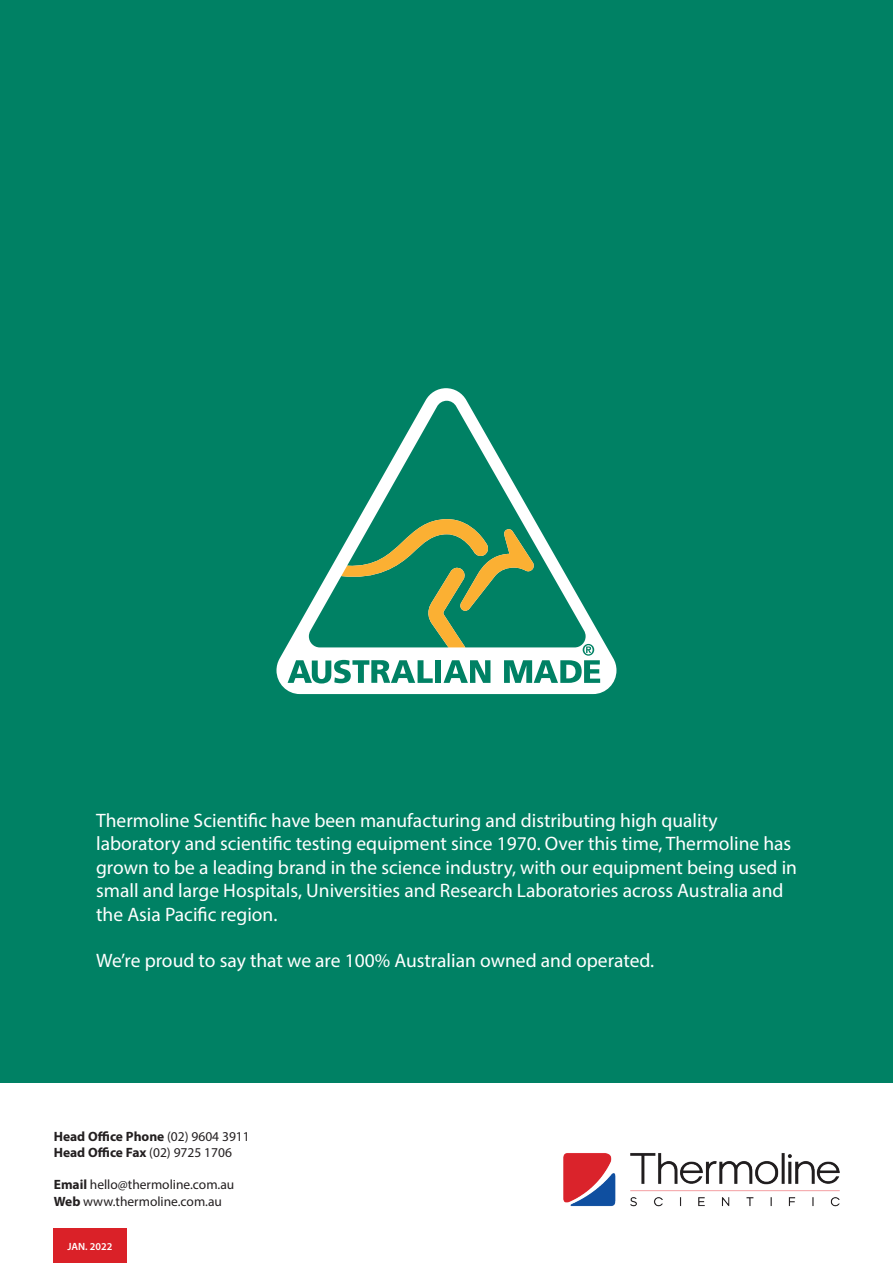
<style>
.page{position:relative;width:893px;height:1263px;background:#fff}
.page>*{position:absolute;margin:0;border:0;box-sizing:border-box;transform-origin:0 0}
.t1{font:19.5px/23.4px "Myriad Pro";color:#fff}
.t2{font:700 13.5px/16.2px "Myriad Pro";color:#231f20}
.t3{font:13.5px/16.2px "Myriad Pro";color:#231f20}
.t4{font:600 10.5px "Myriad Pro";color:#fff}
.s1{font-weight:400}
.s2{font-weight:700}
</style>
<div class="page">
<div style="left:0;top:0;width:893px;height:1082px;background:#008164"></div>
<svg style="left:276px;top:388px;width:340px;height:306px"></svg>
<svg style="left:309px;top:401px;width:277px;height:118px"></svg>
<svg style="left:288px;top:519px;width:312px;height:164px"></svg>
<div style="left:53px;top:1228px;width:74px;height:35px;background:#da2128"></div>
<img style="left:563px;top:1153px;width:277px;height:54px">
<p class="t1" style="left:96px;top:808px;width:702px">Thermoline Scientific have been manufacturing and distributing high quality laboratory and scientific testing equipment since 1970. Over this time, Thermoline has grown to be a leading brand in the science industry, with our equipment being used in small and large Hospitals, Universities and Research Laboratories across Australia and the Asia Pacific region.</p>
<p class="t1" style="left:96px;top:949px;width:560px">We’re proud to say that we are 100% Australian owned and operated.</p>
<p class="t2" style="left:54px;top:1128px;width:197px">Head Office Phone <span class="s1">(02) 9604 3911<br></span>Head Office Fax <span class="s1">(02) 9725 1706</span></p>
<p class="t3" style="left:54px;top:1176px;width:182px"><span class="s2">Email</span> hello@thermoline.com.au<br><span class="s2">Web</span> www.thermoline.com.au</p>
<p class="t4" style="left:67px;top:1239px;width:47px">JAN. 2022</p>
</div>
